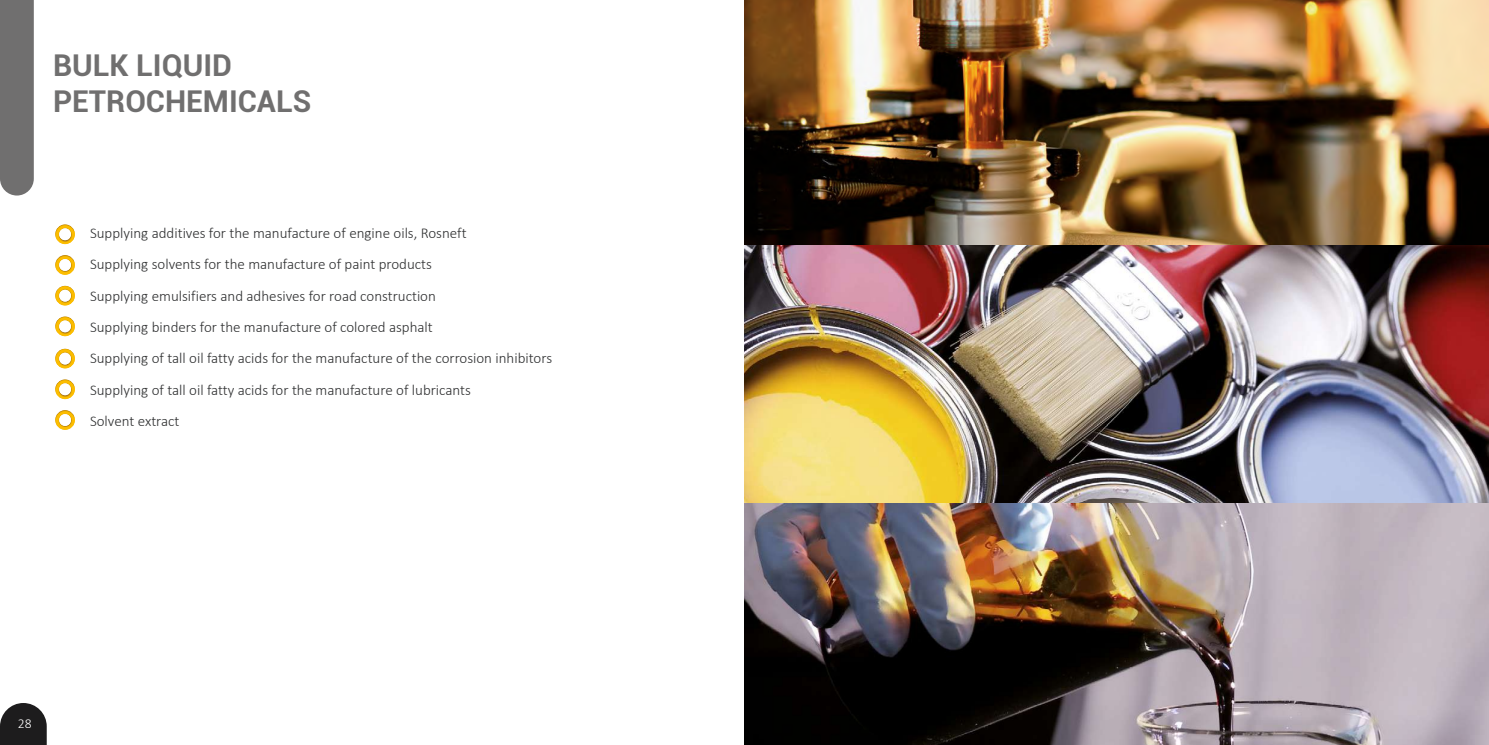
<style>
.page{position:relative;width:1489px;height:745px;background:#fff}
.page>*{position:absolute;margin:0;border:0;box-sizing:border-box;transform-origin:0 0}
.t1{font:700 30px/36px "Roboto";color:#706f6f}
.t2{font:300 15px/31.2px "Calibri";color:#2e2f30}
.t3{font:300 13.75px "Calibri";color:#fff}
</style>
<div class="page">
<svg style="left:0;top:703px;width:47px;height:41px;background:#393939"></svg>
<div style="left:0;top:0;width:34px;height:195px;background:#706f6f"></div>
<img style="left:55px;top:225px;width:20px;height:20px">
<img style="left:57px;top:285px;width:18px;height:21px">
<img style="left:55px;top:361px;width:20px;height:8px">
<img style="left:55px;top:224px;width:20px;height:20px;border-radius:10px">
<img style="left:55px;top:286px;width:20px;height:19px;border-radius:10px">
<img style="left:55px;top:348px;width:20px;height:20px;border-radius:10px">
<div style="left:59px;top:228px;width:12px;height:12px;background:#fff;border-radius:50%"></div>
<div style="left:59px;top:289px;width:12px;height:12px;background:#fff;border-radius:50%"></div>
<div style="left:59px;top:352px;width:12px;height:12px;background:#fff;border-radius:50%"></div>
<img style="left:55px;top:268px;width:20px;height:7px">
<img style="left:55px;top:320px;width:20px;height:17px">
<img style="left:55px;top:383px;width:20px;height:17px">
<img style="left:55px;top:423px;width:20px;height:7px">
<img style="left:55px;top:255px;width:20px;height:19px;border-radius:10px">
<img style="left:55px;top:316px;width:20px;height:20px;border-radius:10px">
<img style="left:55px;top:379px;width:20px;height:20px;border-radius:10px">
<img style="left:55px;top:410px;width:20px;height:19px;border-radius:10px">
<div style="left:59px;top:259px;width:12px;height:12px;background:#fff;border-radius:50%"></div>
<div style="left:59px;top:320px;width:12px;height:12px;background:#fff;border-radius:50%"></div>
<div style="left:59px;top:383px;width:12px;height:12px;background:#fff;border-radius:50%"></div>
<div style="left:59px;top:414px;width:12px;height:11px;background:#fff;border-radius:50%"></div>
<img style="left:744px;top:0;width:744px;height:245px">
<img style="left:744px;top:245px;width:744px;height:499px">
<h1 class="t1" style="left:53px;top:46px;width:259px">BULK LIQUID<br>PETROCHEMICALS</h1>
<p class="t2" style="left:90px;top:217px;width:463px">Supplying additives for the manufacture of engine oils, Rosneft<br>Supplying solvents for the manufacture of paint products<br>Supplying emulsifiers and adhesives for road construction<br>Supplying binders for the manufacture of colored asphalt<br>Supplying of tall oil fatty acids for the manufacture of the corrosion inhibitors Supplying of tall oil fatty acids for the manufacture of lubricants<br>Solvent extract</p>
<p class="t3" style="left:18px;top:714px;width:15px">28</p>
</div>
